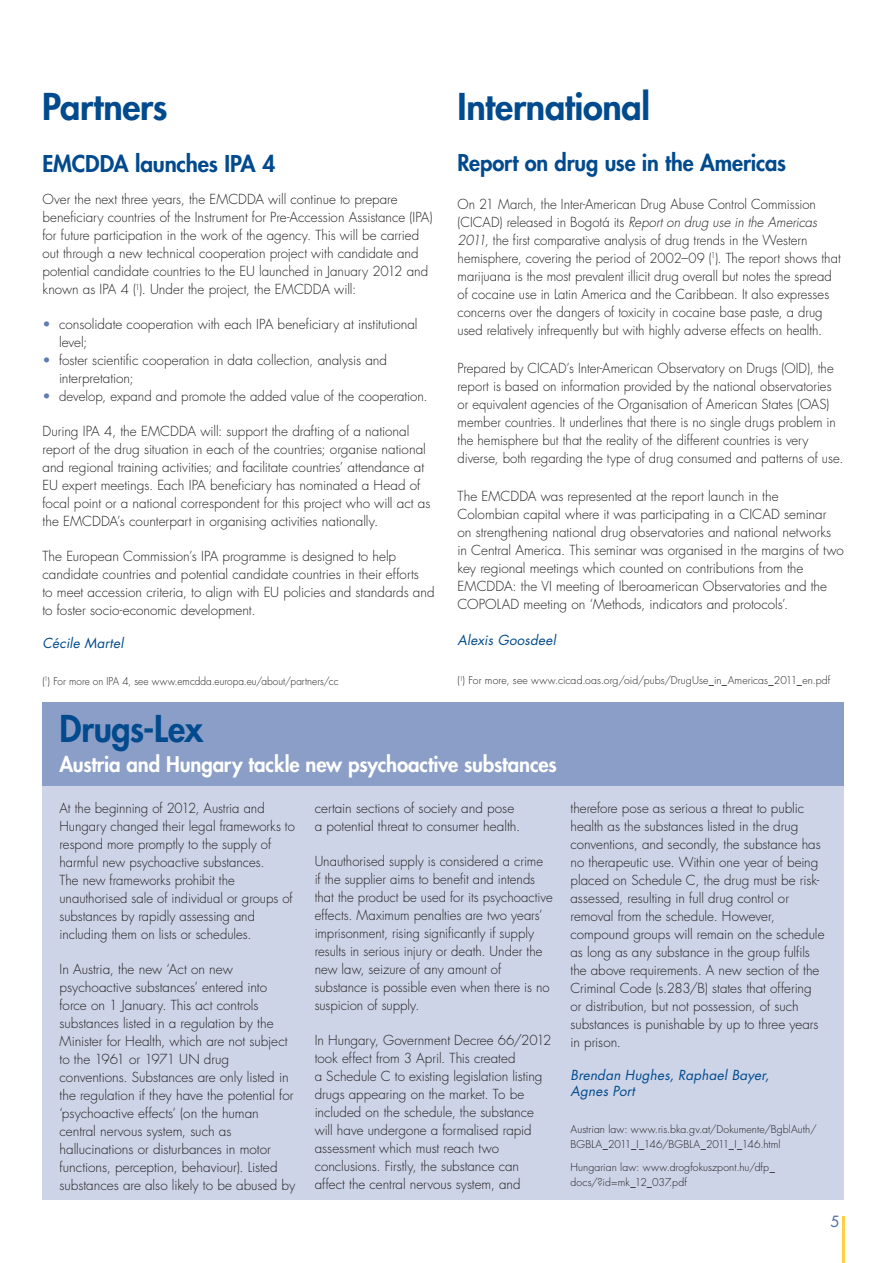
<style>
.page{position:relative;width:893px;height:1263px;background:#fff}
.page>*{position:absolute;margin:0;border:0;box-sizing:border-box;transform-origin:0 0}
._02-Header_1{font:800 36px "Futura";letter-spacing:-.01em;color:#004a8d}
._02-Header_1-2{font:800 36px "Futura";letter-spacing:-.01em;color:#004a8d;scale:.95 1}
._04-Header_3{font:800 22.5px "Futura";letter-spacing:-.005em;color:#004a8d}
._02-Header_1-3{font:800 21px "Futura";letter-spacing:-.005em;color:#fff}
.t1{font:15px "Futura";color:#476da6}
._06-Text_1{font:300 13.5px/18px "Futura";color:#231f20}
._13-Auteur{font:italic 13.5px/16.2px "Futura";letter-spacing:.015em;color:#004a8d}
._11-Foot_Note{font:300 10.5px/15px "Futura";letter-spacing:.005em;color:#231f20}
.s1{color:#5f7bb0}
.s2{font-style:italic}
</style>
<div class="page">
<hr style="left:842px;top:1216px;width:2px;height:47px;background:#ffcf45">
<div style="left:43px;top:782px;width:801px;height:417px;background:#cdd4e7"></div>
<div style="left:43px;top:702px;width:801px;height:83px;background:#8b9ec7"></div>
<p class="_02-Header_1" style="left:42px;top:82px;width:127px">Partners</p>
<p class="_02-Header_1" style="left:458px;top:82px;width:194px">International</p>
<p class="_04-Header_3" style="left:43px;top:149px;width:234px">EMCDDA launches IPA 4</p>
<p class="_06-Text_1" style="left:43px;top:190px;width:392px">Over the next three years, the EMCDDA will continue to prepare beneficiary countries of the Instrument for Pre-Accession Assistance (IPA) for future participation in the work of the agency. This will be carried out through a new technical cooperation project with candidate and potential candidate countries to the EU launched in January 2012 and known as IPA 4 (<sup>1</sup>). Under the project, the EMCDDA will:</p>
<p class="_06-Text_1" style="left:59px;top:315px;width:360px;text-indent:-16px"><span class="s1">•</span> consolidate cooperation with each IPA beneficiary at institutional level;</p>
<p class="_06-Text_1" style="left:59px;top:351px;width:330px;text-indent:-16px"><span class="s1">•</span> foster scientific cooperation in data collection, analysis and interpretation;</p>
<p class="_06-Text_1" style="left:43px;top:387px;width:387px"><span class="s1">•</span> develop, expand and promote the added value of the cooperation.</p>
<p class="_06-Text_1" style="left:43px;top:422px;width:389px">During IPA 4, the EMCDDA will: support the drafting of a national report of the drug situation in each of the countries; organise national and regional training activities; and facilitate countries’ attendance at EU expert meetings. Each IPA beneficiary has nominated a Head of focal point or a national correspondent for this project who will act as the EMCDDA’s counterpart in organising activities nationally.</p>
<p class="_06-Text_1" style="left:43px;top:547px;width:394px">The European Commission’s IPA programme is designed to help candidate countries and potential candidate countries in their efforts<br>to meet accession criteria, to align with EU policies and standards and to foster socio-economic development.</p>
<p class="_13-Auteur" style="left:43px;top:635px;width:83px">Cécile Martel</p>
<p class="_11-Foot_Note" style="left:43px;top:673px;width:297px">(<sup>1</sup>) For more on IPA 4, see www.emcdda.europa.eu/about/partners/cc</p>
<p class="_04-Header_3" style="left:458px;top:148px;width:330px">Report on drug use in the Americas</p>
<p class="_06-Text_1" style="left:458px;top:195px;width:385px">On 21 March, the Inter-American Drug Abuse Control Commission (CICAD) released in Bogotá its <span class="s2">Report on drug use in the Americas 2011</span>, the first comparative analysis of drug trends in the Western hemisphere, covering the period of 2002–09 (<sup>1</sup>). The report shows that marijuana is the most prevalent illicit drug overall but notes the spread of cocaine use in Latin America and the Caribbean. It also expresses concerns over the dangers of toxicity in cocaine base paste, a drug used relatively infrequently but with highly adverse effects on health.</p>
<p class="_06-Text_1" style="left:458px;top:359px;width:387px">Prepared by CICAD’s Inter-American Observatory on Drugs (OID), the report is based on information provided by the national observatories or equivalent agencies of the Organisation of American States (OAS) member countries. It underlines that there is no single drugs problem in the hemisphere but that the reality of the different countries is very diverse, both regarding the type of drug consumed and patterns of use.</p>
<p class="_06-Text_1" style="left:458px;top:487px;width:388px">The EMCDDA was represented at the report launch in the<br>Colombian capital where it was participating in a CICAD seminar<br>on strengthening national drug observatories and national networks in Central America. This seminar was organised in the margins of two key regional meetings which counted on contributions from the EMCDDA: the VI meeting of Iberoamerican Observatories and the COPOLAD meeting on ‘Methods, indicators and protocols’.</p>
<p class="_13-Auteur" style="left:458px;top:632px;width:100px">Alexis Goosdeel</p>
<p class="_11-Foot_Note" style="left:458px;top:673px;width:374px">(<sup>1</sup>) For more, see www.cicad.oas.org/oid/pubs/DrugUse_in_Americas_2011_en.pdf</p>
<p class="_02-Header_1-2" style="left:60px;top:704px;width:153px">Drugs-Lex</p>
<p class="_02-Header_1-3" style="left:60px;top:750px;width:499px">Austria and Hungary tackle new psychoactive substances</p>
<p class="_06-Text_1" style="left:60px;top:799px;width:237px">At the beginning of 2012, Austria and Hungary changed their legal frameworks to respond more promptly to the supply of harmful new psychoactive substances.<br>The new frameworks prohibit the unauthorised sale of individual or groups of substances by rapidly assessing and including them on lists or schedules.</p>
<p class="_06-Text_1" style="left:60px;top:960px;width:237px">In Austria, the new ‘Act on new psychoactive substances’ entered into force on 1 January. This act controls substances listed in a regulation by the Minister for Health, which are not subject to the 1961 or 1971 UN drug conventions. Substances are only listed in the regulation if they have the potential for ‘psychoactive effects’ (on the human central nervous system, such as hallucinations or disturbances in motor functions, perception, behaviour). Listed substances are also likely to be abused by</p>
<p class="_06-Text_1" style="left:315px;top:799px;width:207px">certain sections of society and pose a potential threat to consumer health.</p>
<p class="_06-Text_1" style="left:315px;top:852px;width:240px">Unauthorised supply is considered a crime<br>if the supplier aims to benefit and intends that the product be used for its psychoactive effects. Maximum penalties are two years’ imprisonment, rising significantly if supply results in serious injury or death. Under the new law, seizure of any amount of substance is possible even when there is no suspicion of supply.</p>
<p class="_06-Text_1" style="left:315px;top:1031px;width:238px">In Hungary, Government Decree 66/2012 took effect from 3 April. This created<br>a Schedule C to existing legislation listing drugs appearing on the market. To be included on the schedule, the substance will have undergone a formalised rapid assessment which must reach two conclusions. Firstly, the substance can affect the central nervous system, and</p>
<p class="_06-Text_1" style="left:570px;top:799px;width:255px">therefore pose as serious a threat to public health as the substances listed in the drug conventions, and secondly, the substance has no therapeutic use. Within one year of being placed on Schedule C, the drug must be risk&shy;assessed, resulting in full drug control or removal from the schedule. However, compound groups will remain on the schedule as long as any substance in the group fulfils the above requirements. A new section of the Criminal Code (s.283/B) states that offering or distribution, but not possession, of such substances is punishable by up to three years in prison.</p>
<p class="_13-Auteur" style="left:570px;top:1067px;width:200px">Brendan Hughes, Raphael Bayer,<br>Agnes Port</p>
<p class="_11-Foot_Note" style="left:570px;top:1121px;width:248px">Austrian law: www.ris.bka.gv.at/Dokumente/BgblAuth/<br>BGBLA_2011_I_146/BGBLA_2011_I_146.html</p>
<p class="_11-Foot_Note" style="left:570px;top:1160px;width:206px">Hungarian law: www.drogfokuszpont.hu/dfp_ docs/?id=mk_12_037.pdf</p>
<p class="t1" style="left:831px;top:1211px;width:11px">5</p>
</div>
